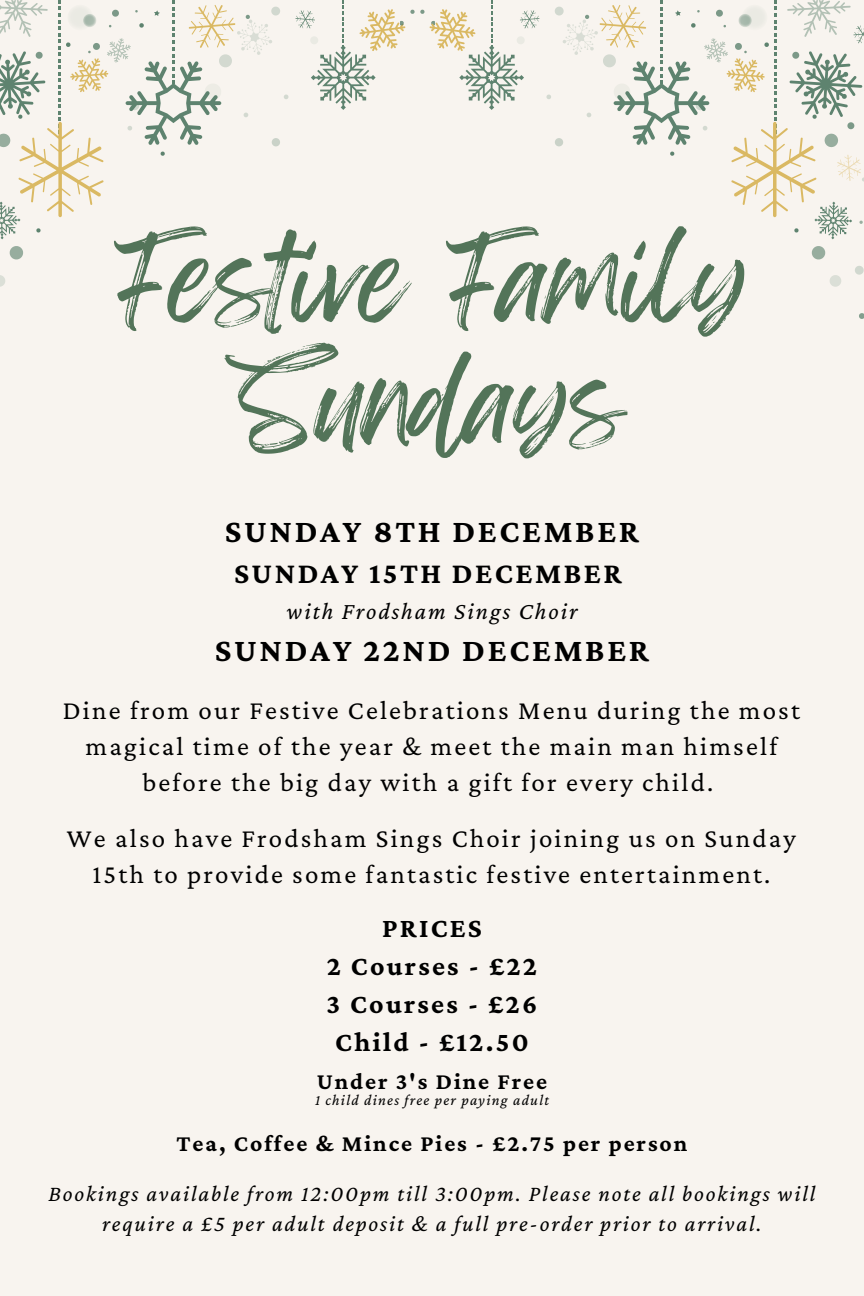
<style>
.page{position:relative;width:864px;height:1296px;background:#f8f4ef}
.page>*{position:absolute;margin:0;border:0;box-sizing:border-box;transform-origin:0 0}
.t1{font:100.8px "Feeling Passionate";color:#537459}
.t2{font:700 33.3px "Crimson Pro";letter-spacing:.08em;color:#000}
.t3{font:700 30.3px "Crimson Pro";letter-spacing:.08em;color:#000}
.t4{font:700 27.9px/38.1px "Crimson Pro";letter-spacing:.08em;color:#000;text-align:center}
.t5{font:27px/36px "Crimson Pro";letter-spacing:.08em;color:#000;text-align:center}
.t6{font:italic 24.3px "Crimson Pro";letter-spacing:.08em;color:#000}
.t7{font:700 23.7px "Crimson Pro";letter-spacing:.08em;color:#000}
.t8{font:italic 22.8px/30.6px "Crimson Pro";letter-spacing:.08em;color:#000;text-align:center}
.t9{font:italic 15.6px "Crimson Pro";letter-spacing:.08em;color:#000}
</style>
<div class="page">
<svg style="left:10px;top:246px;width:13px;height:13px"></svg>
<svg style="left:0;top:275px;width:5px;height:12px"></svg>
<svg style="left:0;top:0;width:288px;height:239px"></svg>
<svg style="left:855px;top:266px;width:9px;height:9px"></svg>
<svg style="left:812px;top:246px;width:13px;height:13px"></svg>
<svg style="left:830px;top:275px;width:11px;height:12px"></svg>
<svg style="left:859px;top:313px;width:5px;height:6px"></svg>
<svg style="left:295px;top:0;width:244px;height:110px"></svg>
<svg style="left:546px;top:0;width:318px;height:239px"></svg>
<p class="t1" style="left:115px;top:199px;width:635px">Festive Family</p>
<p class="t1" style="left:238px;top:320px;width:389px">Sundays</p>
<h3 class="t2" style="left:225px;top:512px;width:416px">SUNDAY 8TH DECEMBER</h3>
<h3 class="t3" style="left:234px;top:555px;width:389px">SUNDAY 15TH DECEMBER</h3>
<h3 class="t6" style="left:287px;top:597px;width:292px">with Frodsham Sings Choir</h3>
<h3 class="t2" style="left:215px;top:631px;width:436px">SUNDAY 22ND DECEMBER</h3>
<h1 class="t5" style="left:63px;top:692px;width:739px">Dine from our Festive Celebrations Menu during the most magical time of the year &amp; meet the main man himself before the big day with a gift for every child.</h1>
<h1 class="t5" style="left:67px;top:820px;width:730px">We also have Frodsham Sings Choir joining us on Sunday<br>15th to provide some fantastic festive entertainment.</h1>
<h5 class="t4" style="left:327px;top:909px;width:212px">PRICES<br>2 Courses - £22<br>3 Courses - £26<br>Child - £12.50</h5>
<h2 class="t7" style="left:317px;top:1068px;width:232px">Under 3's Dine Free</h2>
<h4 class="t9" style="left:315px;top:1091px;width:235px">1 child dines free per paying adult</h4>
<p class="t7" style="left:177px;top:1130px;width:512px">Tea, Coffee &amp; Mince Pies - £2.75 per person</p>
<h3 class="t8" style="left:48px;top:1178px;width:769px">Bookings available from 12:00pm till 3:00pm. Please note all bookings will require a £5 per adult deposit &amp; a full pre-order prior to arrival.</h3>
</div>
